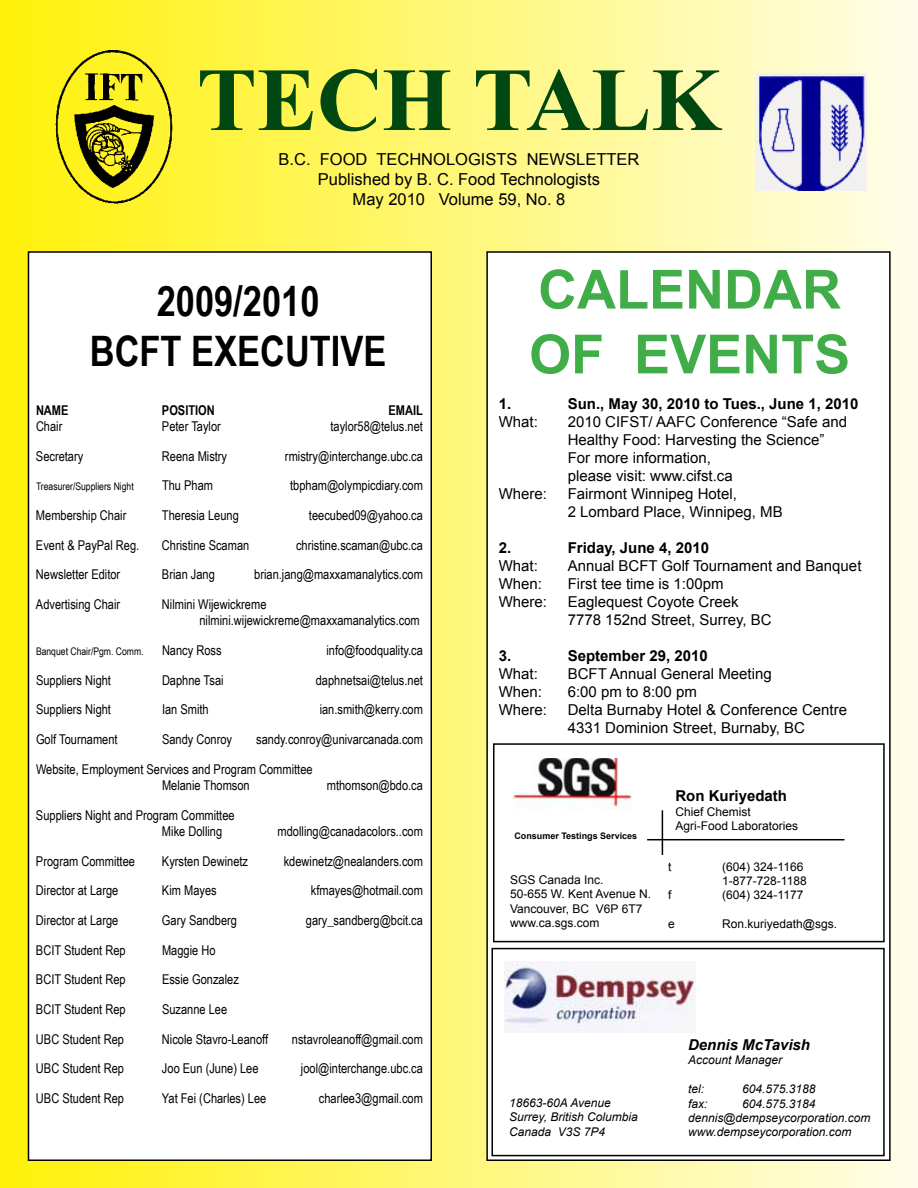
<style>
.page{position:relative;width:918px;height:1188px;background:#fff}
.page>*{position:absolute;margin:0;border:0;box-sizing:border-box;transform-origin:0 0}
.t1{font:700 90px "Times New Roman";color:#004712}
.t2{font:700 54px/64.8px "Arial";color:#40ad48}
.t3{font:700 42px/50.4px "Arial Narrow";color:#000;text-align:center}
.t4{font:16.5px/19.8px "Arial";color:#000;text-align:center}
.t5{font:15px/18px "Arial";color:#000}
.t6{font:700 15px "Arial";color:#000}
.t7{font:italic 700 15px "Arial";color:#000}
.t8{font:13.5px/16.2px "Arial Narrow";color:#000}
.t9{font:700 13.5px "Arial Narrow";color:#000}
.t10{font:12px/14.4px "Arial";color:#000}
.t11{font:italic 12px/14.4px "Arial";color:#000}
.t12{font:10.5px "Arial Narrow";color:#000}
.t13{font:700 9px "Arial";color:#000}
</style>
<div class="page">
<div style="left:0;top:0;width:918px;height:1188px;background:linear-gradient(to right,#fff109,#fffde9)"></div>
<div style="left:28px;top:252px;width:403px;height:908px;background:#fff"></div>
<div style="left:28px;top:251px;width:404px;height:910px;border:2px solid #000"></div>
<div style="left:487px;top:252px;width:403px;height:908px;background:#fff"></div>
<div style="left:486px;top:251px;width:405px;height:910px;border:2px solid #000"></div>
<img style="left:49px;top:45px;width:130px;height:162px">
<img style="left:755px;top:73px;width:112px;height:118px">
<div style="left:491px;top:948px;width:394px;height:208px;border:2px solid #000"></div>
<img style="left:505px;top:962px;width:190px;height:71px">
<img style="left:514px;top:758px;width:118px;height:52px">
<div style="left:493px;top:743px;width:392px;height:199px;border:2px solid #000"></div>
<hr style="left:647px;top:839px;width:197px;height:1px;background:#000">
<hr style="left:662px;top:810px;width:1px;height:45px;background:#000">
<h1 class="t1" style="left:197px;top:38px;width:526px">TECH TALK</h1>
<p class="t4" style="left:279px;top:149px;width:362px">B.C. FOOD TECHNOLOGISTS NEWSLETTER<br>Published by B. C. Food Technologists<br>May 2010 Volume 59, No. 8</p>
<h3 class="t3" style="left:90px;top:274px;width:298px">2009/2010<br>BCFT EXECUTIVE</h3>
<p class="t9" style="left:36px;top:400px;width:30px">NAME</p>
<p class="t9" style="left:162px;top:400px;width:50px">POSITION</p>
<p class="t9" style="left:389px;top:400px;width:36px">EMAIL</p>
<p class="t8" style="left:36px;top:418px;width:28px">Chair</p>
<p class="t8" style="left:162px;top:418px;width:60px">Peter Taylor</p>
<p class="t8" style="left:331px;top:418px;width:94px">taylor58@telus.net</p>
<p class="t8" style="left:36px;top:447px;width:49px">Secretary</p>
<p class="t8" style="left:162px;top:447px;width:67px">Reena Mistry</p>
<p class="t8" style="left:285px;top:447px;width:139px">rmistry@interchange.ubc.ca</p>
<p class="t12" style="left:36px;top:479px;width:99px">Treasurer/Suppliers Night</p>
<p class="t8" style="left:162px;top:477px;width:53px">Thu Pham</p>
<p class="t8" style="left:290px;top:477px;width:134px">tbpham@olympicdiary.com</p>
<p class="t8" style="left:36px;top:507px;width:92px">Membership Chair</p>
<p class="t8" style="left:162px;top:507px;width:78px">Theresia Leung</p>
<p class="t8" style="left:309px;top:507px;width:116px">teecubed09@yahoo.ca</p>
<p class="t8" style="left:36px;top:536px;width:105px">Event &amp; PayPal Reg.</p>
<p class="t8" style="left:162px;top:536px;width:89px">Christine Scaman</p>
<p class="t8" style="left:296px;top:536px;width:128px">christine.scaman@ubc.ca</p>
<p class="t8" style="left:36px;top:566px;width:86px">Newsletter Editor</p>
<p class="t8" style="left:162px;top:566px;width:54px">Brian Jang</p>
<p class="t8" style="left:254px;top:566px;width:170px">brian.jang@maxxamanalytics.com</p>
<p class="t8" style="left:36px;top:596px;width:86px">Advertising Chair</p>
<p class="t8" style="left:199px;top:596px;width:222px;text-indent:-38px">Nilmini Wijewickreme nilmini.wijewickreme@maxxamanalytics.com</p>
<p class="t12" style="left:36px;top:644px;width:109px">Banquet Chair/Pgm. Comm.</p>
<p class="t8" style="left:162px;top:642px;width:61px">Nancy Ross</p>
<p class="t8" style="left:326px;top:642px;width:98px">info@foodquality.ca</p>
<p class="t8" style="left:36px;top:671px;width:77px">Suppliers Night</p>
<p class="t8" style="left:162px;top:671px;width:63px">Daphne Tsai</p>
<p class="t8" style="left:316px;top:671px;width:109px">daphnetsai@telus.net</p>
<p class="t8" style="left:36px;top:701px;width:77px">Suppliers Night</p>
<p class="t8" style="left:162px;top:701px;width:48px">Ian Smith</p>
<p class="t8" style="left:320px;top:701px;width:105px">ian.smith@kerry.com</p>
<p class="t8" style="left:36px;top:731px;width:83px">Golf Tournament</p>
<p class="t8" style="left:162px;top:731px;width:72px">Sandy Conroy</p>
<p class="t8" style="left:256px;top:731px;width:168px">sandy.conroy@univarcanada.com</p>
<p class="t8" style="left:162px;top:760px;width:152px;text-indent:-126px">Website, Employment Services and Program Committee<br>Melanie Thomson</p>
<p class="t8" style="left:327px;top:777px;width:98px">mthomson@bdo.ca</p>
<p class="t8" style="left:162px;top:806px;width:74px;text-indent:-126px">Suppliers Night and Program Committee<br>Mike Dolling</p>
<p class="t8" style="left:278px;top:823px;width:147px">mdolling@canadacolors..com</p>
<p class="t8" style="left:36px;top:852px;width:101px">Program Committee</p>
<p class="t8" style="left:162px;top:852px;width:88px">Kyrsten Dewinetz</p>
<p class="t8" style="left:284px;top:852px;width:141px">kdewinetz@nealanders.com</p>
<p class="t8" style="left:36px;top:882px;width:84px">Director at Large</p>
<p class="t8" style="left:162px;top:882px;width:56px">Kim Mayes</p>
<p class="t8" style="left:311px;top:882px;width:114px">kfmayes@hotmail.com</p>
<p class="t8" style="left:36px;top:912px;width:84px">Director at Large</p>
<p class="t8" style="left:162px;top:912px;width:77px">Gary Sandberg</p>
<p class="t8" style="left:306px;top:912px;width:119px">gary_sandberg@bcit.ca</p>
<p class="t8" style="left:36px;top:941px;width:91px">BCIT Student Rep</p>
<p class="t8" style="left:162px;top:941px;width:55px">Maggie Ho</p>
<p class="t8" style="left:36px;top:971px;width:91px">BCIT Student Rep</p>
<p class="t8" style="left:162px;top:971px;width:78px">Essie Gonzalez</p>
<p class="t8" style="left:36px;top:1001px;width:91px">BCIT Student Rep</p>
<p class="t8" style="left:162px;top:1001px;width:67px">Suzanne Lee</p>
<p class="t8" style="left:36px;top:1030px;width:89px">UBC Student Rep</p>
<p class="t8" style="left:162px;top:1030px;width:108px">Nicole Stavro-Leanoff</p>
<p class="t8" style="left:292px;top:1030px;width:133px">nstavroleanoff@gmail.com</p>
<p class="t8" style="left:36px;top:1060px;width:89px">UBC Student Rep</p>
<p class="t8" style="left:162px;top:1060px;width:98px">Joo Eun (June) Lee</p>
<p class="t8" style="left:301px;top:1060px;width:123px">jool@interchange.ubc.ca</p>
<p class="t8" style="left:36px;top:1090px;width:89px">UBC Student Rep</p>
<p class="t8" style="left:162px;top:1090px;width:106px">Yat Fei (Charles) Lee</p>
<p class="t8" style="left:319px;top:1090px;width:106px">charlee3@gmail.com</p>
<h2 class="t2" style="left:529px;top:259px;width:323px">Calendar<br>Of Events</h2>
<p class="t6" style="left:499px;top:394px;width:49px">1. S</p>
<p class="t6" style="left:578px;top:394px;width:282px">un., May 30, 2010 to Tues., June 1, 2010</p>
<p class="t5" style="left:499px;top:413px;width:41px">What:</p>
<p class="t5" style="left:568px;top:413px;width:281px">2010 CIFST/ AAFC Conference “Safe and<br>Healthy Food: Harvesting the Science”<br>For more information,<br>please visit: www.cifst.ca</p>
<p class="t5" style="left:499px;top:485px;width:50px">Where:</p>
<p class="t5" style="left:568px;top:485px;width:217px">Fairmont Winnipeg Hotel,<br>2 Lombard Place, Winnipeg, MB</p>
<p class="t6" style="left:499px;top:538px;width:49px">2. F</p>
<p class="t6" style="left:577px;top:538px;width:134px">riday, June 4, 2010</p>
<p class="t5" style="left:499px;top:557px;width:41px">What:</p>
<p class="t5" style="left:568px;top:557px;width:295px">Annual BCFT Golf Tournament and Banquet</p>
<p class="t5" style="left:499px;top:575px;width:45px">When:</p>
<p class="t5" style="left:568px;top:575px;width:157px">First tee time is 1:00pm</p>
<p class="t5" style="left:499px;top:593px;width:50px">Where:</p>
<p class="t5" style="left:568px;top:593px;width:206px">Eaglequest Coyote Creek<br>7778 152nd Street, Surrey, BC</p>
<p class="t6" style="left:499px;top:646px;width:47px">3. S</p>
<p class="t6" style="left:578px;top:646px;width:132px">eptember 29, 2010</p>
<p class="t5" style="left:499px;top:665px;width:41px">What:</p>
<p class="t5" style="left:568px;top:665px;width:205px">BCFT Annual General Meeting</p>
<p class="t5" style="left:499px;top:683px;width:45px">When:</p>
<p class="t5" style="left:568px;top:683px;width:131px">6:00 pm to 8:00 pm</p>
<p class="t5" style="left:499px;top:701px;width:50px">Where:</p>
<p class="t5" style="left:568px;top:701px;width:281px">Delta Burnaby Hotel &amp; Conference Centre<br>4331 Dominion Street, Burnaby, BC</p>
<p class="t13" style="left:514px;top:830px;width:124px">Consumer Testings Services</p>
<p class="t10" style="left:510px;top:873px;width:143px">SGS Canada Inc.<br>50-655 W. Kent Avenue N.<br>Vancouver, BC V6P 6T7 www.ca.sgs.com</p>
<p class="t6" style="left:675px;top:786px;width:113px">Ron Kuriyedath</p>
<p class="t10" style="left:675px;top:804px;width:124px">Chief Chemist<br>Agri-Food Laboratories</p>
<p class="t10" style="left:668px;top:859px;width:5px">t</p>
<p class="t10" style="left:722px;top:859px;width:86px">(604) 324-1166<br>1-877-728-1188</p>
<p class="t10" style="left:668px;top:888px;width:5px">f</p>
<p class="t10" style="left:722px;top:888px;width:83px">(604) 324-1177</p>
<p class="t10" style="left:668px;top:917px;width:8px">e</p>
<p class="t10" style="left:722px;top:917px;width:116px">Ron.kuriyedath@sgs.</p>
<p class="t11" style="left:509px;top:1096px;width:130px">18663-60A Avenue<br>Surrey, British Columbia<br>Canada V3S 7P4</p>
<p class="t7" style="left:688px;top:1035px;width:123px">Dennis McTavish</p>
<p class="t11" style="left:688px;top:1053px;width:96px">Account Manager</p>
<p class="t11" style="left:688px;top:1082px;width:18px">tel:</p>
<p class="t11" style="left:742px;top:1082px;width:75px">604.575.3188</p>
<p class="t11" style="left:688px;top:1096px;width:21px">fax:</p>
<p class="t11" style="left:688px;top:1096px;width:184px;text-indent:54px">604.575.3184 dennis@dempseycorporation.com www.dempseycorporation.com</p>
</div>
